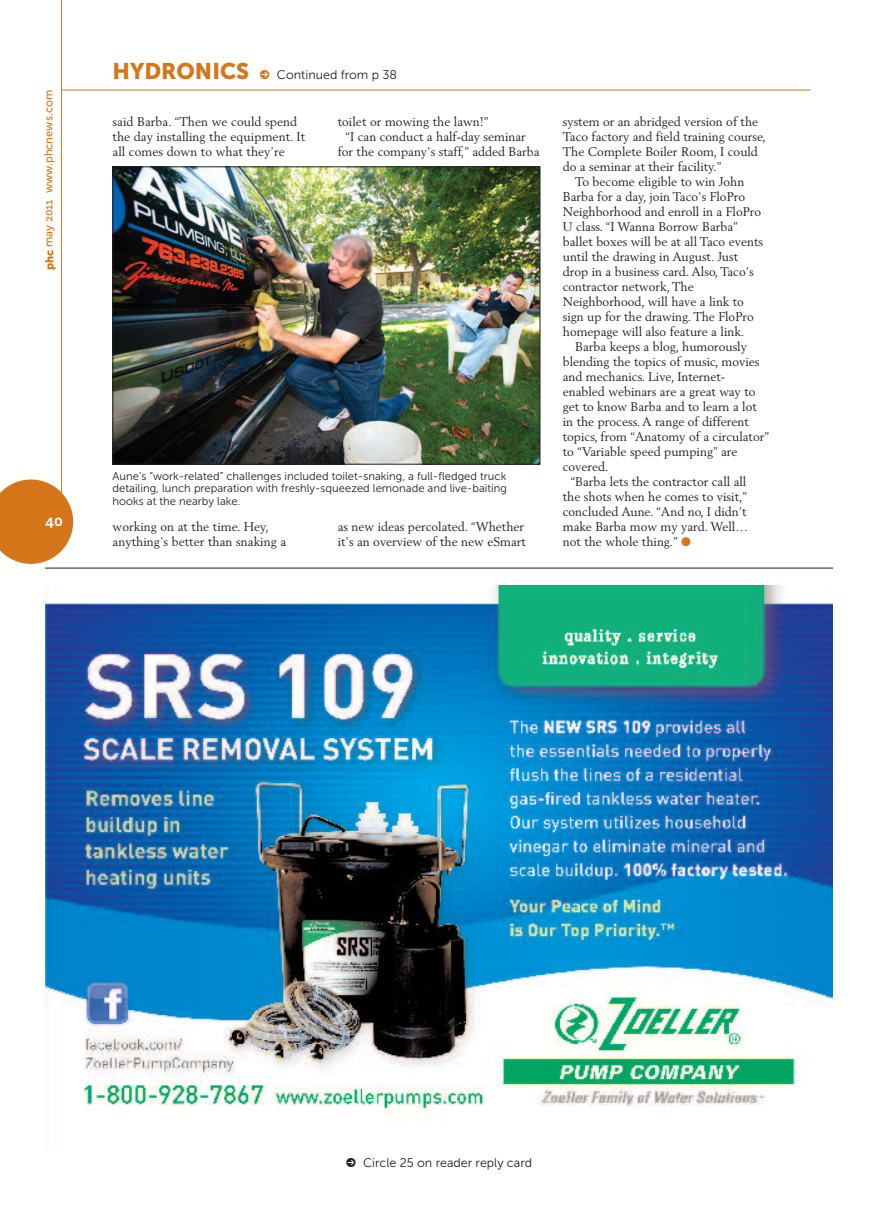
<style>
.page{position:relative;width:878px;height:1215px;background:#fff}
.page>*{position:absolute;margin:0;border:0;box-sizing:border-box;transform-origin:0 0}
.t1{font:15px "Museo Sans 700";color:#fff}
.t2{font:12.5px/15px "Berling";color:#231f20}
.t3{font:12.5px "Museo Sans 300";color:#231f20}
.t4{font:11.25px/12.5px "Museo Sans 300";color:#231f20;text-align:justify}
.t5{font:11.25px "Museo Sans 500";color:#d47619}
.s1{font-family:"Museo Sans 900"}
.s2{font-family:"Museo Sans 900";font-size:22.5px;color:#d47619}
.s3{color:#d47619}
</style>
<div class="page">
<hr style="left:61px;top:0;width:1px;height:541px;background:#d47619">
<hr style="left:62px;top:90px;width:748px;height:1px;background:#d47619">
<svg style="left:0;top:480px;width:73px;height:84px"></svg>
<img style="left:45px;top:585px;width:787px;height:533px">
<hr style="left:45px;top:568px;width:788px;height:1px;background:#231f20">
<img style="left:114px;top:169px;width:424px;height:294px">
<div style="left:112px;top:167px;width:428px;height:298px;border:1px solid #231f20"></div>
<p class="t5" style="left:42px;top:270px;width:182px;rotate:-90deg"><span class="s1">phc</span> may 2011 www.phcnews.com</p>
<p class="t1" style="left:45px;top:512px;width:19px">40</p>
<p class="t3" style="left:112px;top:67px;width:286px"><span class="s2">HYDRONICS</span> Continued from p 38</p>
<p class="t2" style="left:112px;top:116px;width:194px">said Barba. “Then we could spend the day installing the equipment. It all comes down to what they’re</p>
<p class="t2" style="left:337px;top:116px;width:152px">toilet or mowing the lawn!”</p>
<p class="t2" style="left:345px;top:131px;width:182px">“I can conduct a half-day seminar</p>
<p class="t2" style="left:337px;top:146px;width:203px">for the company’s staff,” added Barba</p>
<p class="t4" style="left:112px;top:470px;width:396px">Aune’s “work-related” challenges included toilet-snaking, a full-fledged truck detailing, lunch preparation with freshly-squeezed lemonade and live-baiting hooks at the nearby lake.</p>
<p class="t2" style="left:112px;top:521px;width:175px">working on at the time. Hey, anything’s better than snaking a</p>
<p class="t2" style="left:337px;top:521px;width:190px">as new ideas percolated. “Whether it’s an overview of the new eSmart</p>
<p class="t2" style="left:563px;top:116px;width:197px">system or an abridged version of the</p>
<p class="t2" style="left:563px;top:131px;width:205px">Taco factory and field training course,</p>
<p class="t2" style="left:563px;top:146px;width:197px">The Complete Boiler Room, I could</p>
<p class="t2" style="left:563px;top:161px;width:160px">do a seminar at their facility.”</p>
<p class="t2" style="left:575px;top:176px;width:170px">To become eligible to win John</p>
<p class="t2" style="left:563px;top:191px;width:184px">Barba for a day, join Taco’s FloPro</p>
<p class="t2" style="left:563px;top:206px;width:200px">Neighborhood and enroll in a FloPro</p>
<p class="t2" style="left:563px;top:221px;width:176px">U class. “I Wanna Borrow Barba”</p>
<p class="t2" style="left:563px;top:236px;width:202px">ballet boxes will be at all Taco events</p>
<p class="t2" style="left:563px;top:251px;width:177px">until the drawing in August. Just</p>
<p class="t2" style="left:563px;top:266px;width:192px">drop in a business card. Also, Taco’s</p>
<p class="t2" style="left:563px;top:281px;width:132px">contractor network, The</p>
<p class="t2" style="left:563px;top:296px;width:183px">Neighborhood, will have a link to</p>
<p class="t2" style="left:563px;top:311px;width:192px">sign up for the drawing. The FloPro</p>
<p class="t2" style="left:563px;top:326px;width:183px">homepage will also feature a link.</p>
<p class="t2" style="left:575px;top:341px;width:173px">Barba keeps a blog, humorously</p>
<p class="t2" style="left:563px;top:356px;width:198px">blending the topics of music, movies</p>
<p class="t2" style="left:563px;top:371px;width:164px">and mechanics. Live, Internet-</p>
<p class="t2" style="left:563px;top:386px;width:194px">enabled webinars are a great way to</p>
<p class="t2" style="left:563px;top:401px;width:195px">get to know Barba and to learn a lot</p>
<p class="t2" style="left:563px;top:416px;width:187px">in the process. A range of different</p>
<p class="t2" style="left:563px;top:431px;width:208px">topics, from “Anatomy of a circulator”</p>
<p class="t2" style="left:563px;top:446px;width:176px">to “Variable speed pumping” are</p>
<p class="t2" style="left:563px;top:461px;width:47px">covered.</p>
<p class="t2" style="left:570px;top:476px;width:177px">“Barba lets the contractor call all</p>
<p class="t2" style="left:563px;top:491px;width:186px">the shots when he comes to visit,”</p>
<p class="t2" style="left:563px;top:506px;width:185px">concluded Aune. “And no, I didn’t</p>
<p class="t2" style="left:563px;top:521px;width:187px">make Barba mow my yard. Well…</p>
<p class="t2" style="left:563px;top:536px;width:130px">not the whole thing.” <span class="s3">●</span></p>
<p class="t3" style="left:363px;top:1155px;width:170px">Circle 25 on reader reply card</p>
</div>
